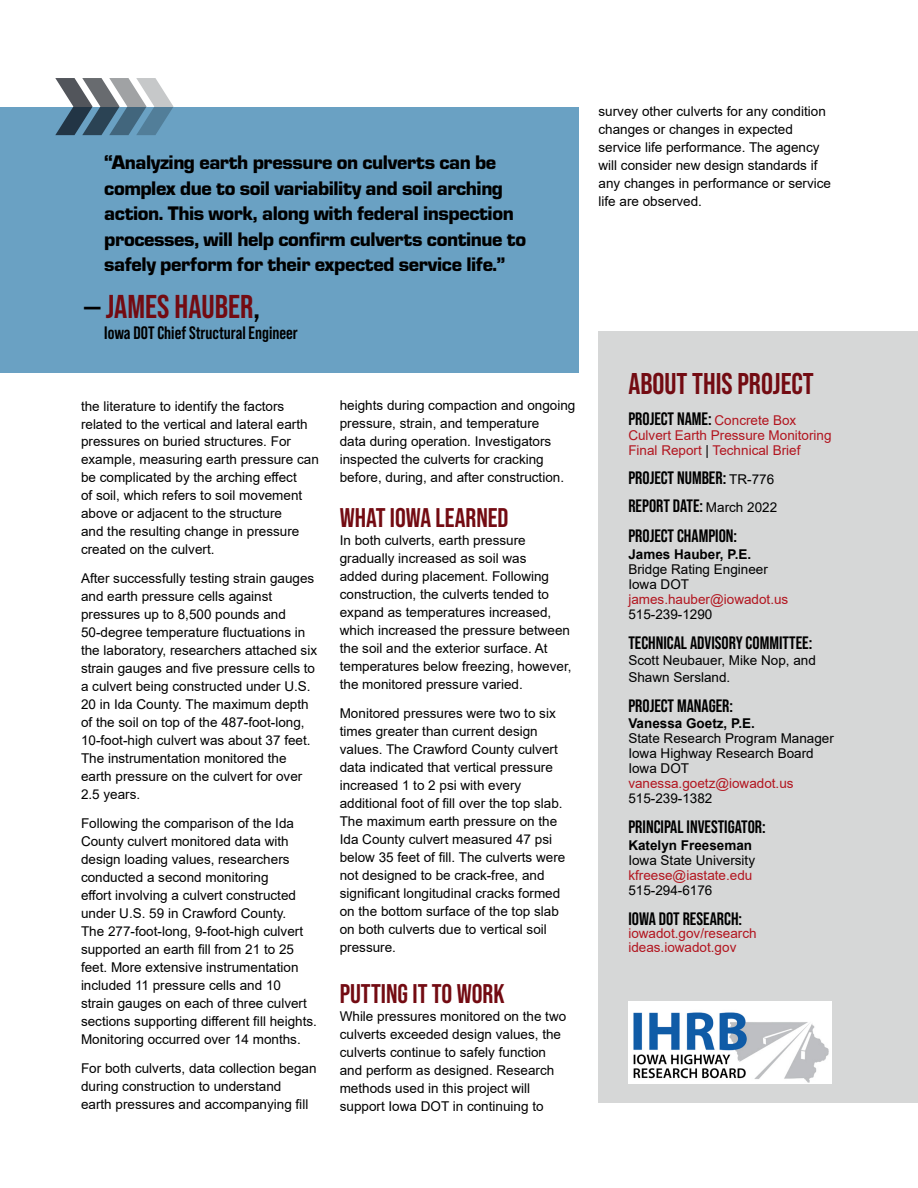
<style>
.page{position:relative;width:918px;height:1188px;background:#fff}
.page>*{position:absolute;margin:0;border:0;box-sizing:border-box;transform-origin:0 0}
.t1{font:700 33px "Bebas Neue Pro";color:#730b12}
.about_this_project{font:700 30px "Bebas Neue Pro";color:#730b12}
.H3_-_subhead{font:700 27px "Bebas Neue Pro";color:#730b12}
.t2{font:900 20.4px/25.5px "Eurostile";letter-spacing:-.02em;color:#000}
.about_this_project-2{font:700 18px "Bebas Neue Pro";color:#000}
.body_copy{font:13.5px/18px "Arial";color:#000}
.about_this_project-3{font:13.5px/15px "Arial";color:#000}
.about_this_project-4{font:13.5px/15px "Arial";color:#b2151f}
.s1{color:#000}
.s2{font-family:"Arial";font-weight:400;font-size:13.5px;color:#b2151f}
.s3{font-family:"Arial";font-weight:400;font-size:13.5px}
.s4{font-weight:700}
.s5{color:#b2151f}
</style>
<div class="page">
<div style="left:0;top:107px;width:578px;height:266px;background:#6aa1c3"></div>
<div style="left:599px;top:332px;width:319px;height:771px;background:#d6d7d7"></div>
<svg style="left:55px;top:78px;width:119px;height:57px"></svg>
<img style="left:628px;top:1002px;width:203px;height:81px">
<p class="t2" style="left:104px;top:148px;width:424px">“Analyzing earth pressure on culverts can be complex due to soil variability and soil arching action. This work, along with federal inspection processes, will help confirm culverts continue to safely perform for their expected service life.”</p>
<p class="t1" style="left:84px;top:287px;width:178px"><span class="s1">—</span> JAMES HAUBER<span class="s1">,</span></p>
<p class="about_this_project-2" style="left:104px;top:323px;width:195px">Iowa DOT Chief Structural Engineer</p>
<p class="body_copy" style="left:81px;top:397px;width:239px">the literature to identify the factors related to the vertical and lateral earth pressures on buried structures. For example, measuring earth pressure can be complicated by the arching effect<br>of soil, which refers to soil movement above or adjacent to the structure<br>and the resulting change in pressure created on the culvert.</p>
<p class="body_copy" style="left:81px;top:569px;width:238px">After successfully testing strain gauges and earth pressure cells against pressures up to 8,500 pounds and 50-degree temperature fluctuations in the laboratory, researchers attached six strain gauges and five pressure cells to a culvert being constructed under U.S.<br>20 in Ida County. The maximum depth of the soil on top of the 487-foot-long, 10-foot-high culvert was about 37 feet.<br>The instrumentation monitored the earth pressure on the culvert for over 2.5 years.</p>
<p class="body_copy" style="left:81px;top:814px;width:238px">Following the comparison of the Ida County culvert monitored data with design loading values, researchers conducted a second monitoring<br>effort involving a culvert constructed under U.S. 59 in Crawford County.<br>The 277-foot-long, 9-foot-high culvert supported an earth fill from 21 to 25 feet. More extensive instrumentation included 11 pressure cells and 10 strain gauges on each of three culvert sections supporting different fill heights.<br>Monitoring occurred over 14 months.</p>
<p class="body_copy" style="left:81px;top:1059px;width:237px">For both culverts, data collection began during construction to understand<br>earth pressures and accompanying fill</p>
<p class="body_copy" style="left:340px;top:397px;width:237px">heights during compaction and ongoing pressure, strain, and temperature<br>data during operation. Investigators inspected the culverts for cracking before, during, and after construction.</p>
<p class="H3_-_subhead" style="left:340px;top:502px;width:170px">WHAT IOWA LEARNED</p>
<p class="body_copy" style="left:340px;top:531px;width:233px">In both culverts, earth pressure gradually increased as soil was<br>added during placement. Following construction, the culverts tended to expand as temperatures increased, which increased the pressure between the soil and the exterior surface. At temperatures below freezing, however, the monitored pressure varied.</p>
<p class="body_copy" style="left:340px;top:704px;width:227px">Monitored pressures were two to six times greater than current design values. The Crawford County culvert data indicated that vertical pressure increased 1 to 2 psi with every additional foot of fill over the top slab.<br>The maximum earth pressure on the Ida County culvert measured 47 psi below 35 feet of fill. The culverts were not designed to be crack-free, and significant longitudinal cracks formed on the bottom surface of the top slab on both culverts due to vertical soil pressure.</p>
<p class="H3_-_subhead" style="left:340px;top:978px;width:166px">PUTTING IT TO WORK</p>
<p class="body_copy" style="left:340px;top:1007px;width:228px">While pressures monitored on the two culverts exceeded design values, the culverts continue to safely function and perform as designed. Research methods used in this project will support Iowa DOT in continuing to</p>
<p class="body_copy" style="left:599px;top:103px;width:234px">survey other culverts for any condition changes or changes in expected service life performance. The agency will consider new design standards if any changes in performance or service life are observed.</p>
<p class="about_this_project" style="left:628px;top:366px;width:187px">ABOUT THIS PROJECT</p>
<p class="about_this_project-2" style="left:628px;top:409px;width:170px">PROJECT NAME: <span class="s2">Concrete Box</span></p>
<p class="about_this_project-4" style="left:628px;top:428px;width:205px">Culvert Earth Pressure Monitoring<br>Final Report <span class="s1">|</span> Technical Brief</p>
<p class="about_this_project-2" style="left:628px;top:467px;width:147px">PROJECT NUMBER: <span class="s3">TR-776</span></p>
<p class="about_this_project-2" style="left:628px;top:496px;width:150px">REPORT DATE: <span class="s3">March 2022</span></p>
<p class="about_this_project-2" style="left:628px;top:526px;width:110px">PROJECT CHAMPION:</p>
<p class="about_this_project-3" style="left:628px;top:547px;width:162px"><span class="s4">James Hauber, P.E.<br></span>Bridge Rating Engineer<br>Iowa DOT <span class="s5">james.hauber@iowadot.us<br></span>515-239-1290</p>
<p class="about_this_project-2" style="left:628px;top:632px;width:185px">TECHNICAL ADVISORY COMMITTEE:</p>
<p class="about_this_project-3" style="left:628px;top:652px;width:189px;line-height:16.5px">Scott Neubauer, Mike Nop, and<br>Shawn Sersland.</p>
<p class="about_this_project-2" style="left:628px;top:695px;width:106px">PROJECT MANAGER:</p>
<p class="about_this_project-3" style="left:628px;top:716px;width:207px"><span class="s4">Vanessa Goetz, P.E.<br></span>State Research Program Manager<br>Iowa Highway Research Board<br>Iowa DOT <span class="s5">vanessa.goetz@iowadot.us<br></span>515-239-1382</p>
<p class="about_this_project-2" style="left:628px;top:817px;width:139px">PRINCIPAL INVESTIGATOR:</p>
<p class="about_this_project-3" style="left:628px;top:838px;width:128px"><span class="s4">Katelyn Freeseman<br></span>Iowa State University <span class="s5">kfreese@iastate.edu<br></span>515-294-6176</p>
<p class="about_this_project-2" style="left:628px;top:908px;width:115px">IOWA DOT RESEARCH:</p>
<p class="about_this_project-4" style="left:628px;top:927px;width:130px;line-height:13.5px">iowadot.gov/research ideas.iowadot.gov</p>
</div>
